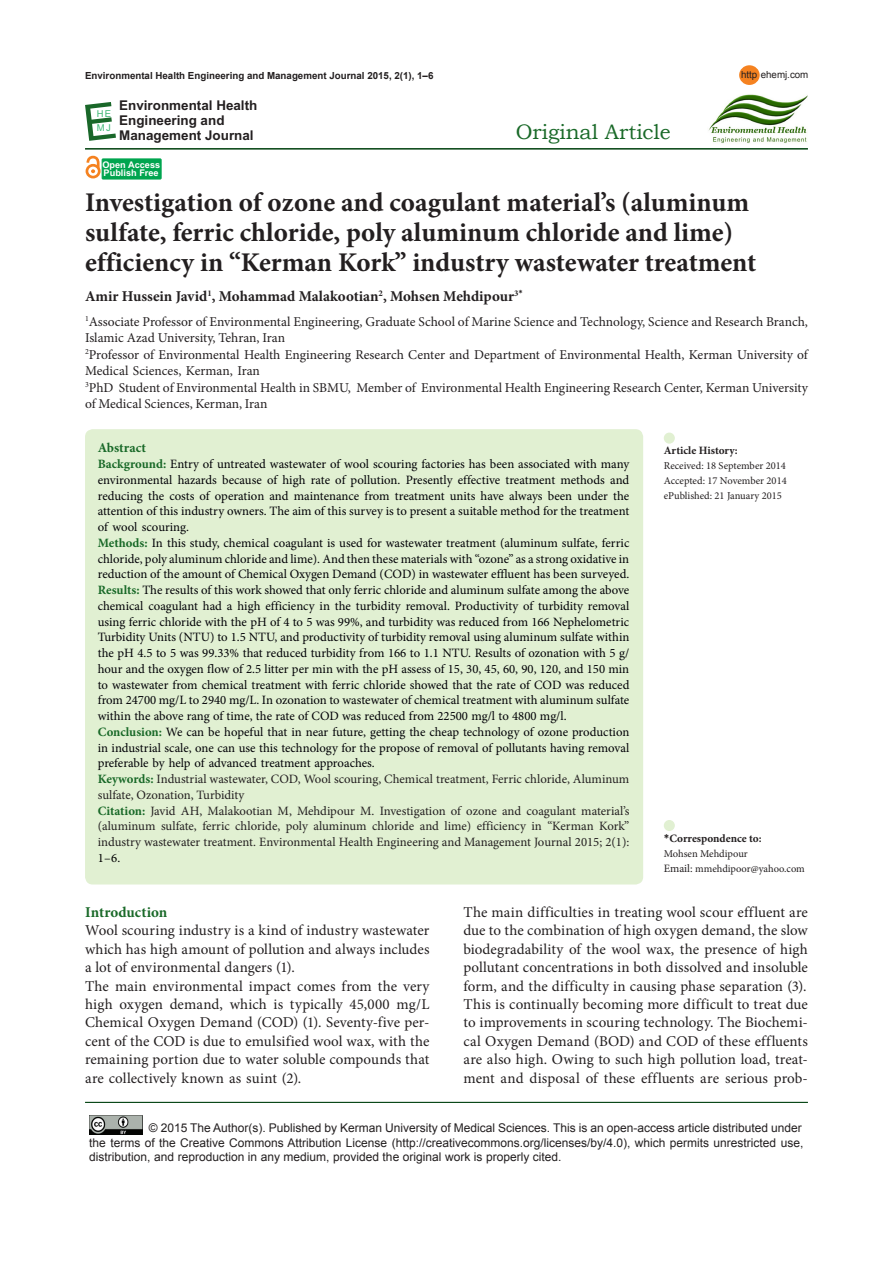
<style>
.page{position:relative;width:893px;height:1263px;background:#fff}
.page>*{position:absolute;margin:0;border:0;box-sizing:border-box;transform-origin:0 0}
.Default{font:700 27px/30px "Minion Pro";color:#231f20}
.t1{font:21px "Bookman Old Style";color:#196928}
.t2{font:15px/18.5px "Minion Pro";color:#231f20;text-align:justify}
.Default-2{font:700 15px "Minion Pro";color:#231f20}
.t3{font:700 15px "Minion Pro";color:#196928}
.Default-3{font:13.5px/16.5px "Minion Pro";color:#231f20}
.t4{font:700 13.5px/15px "Arial";color:#231f20}
.Default-4{font:700 13.5px "Minion Pro";color:#196928}
.Default-5{font:12.75px/15.8px "Minion Pro";color:#000005;text-align:justify}
.Default-6{font:12.75px/15.8px "Minion Pro";color:#231f20}
.t5{font:12px/14.4px "Arial";color:#231f20}
.t6{font:700 11.25px "Minion Pro";color:#231f20}
.t7{font:10.5px "Minion Pro";color:#231f20}
.t8{font:700 9.75px "Arial";color:#231f20}
.t9{font:9.75px "Arial";color:#231f20}
.t10{font:9.45px/14.5px "Arial";color:#41b977}
.t11{font:700 9.15px/9px "Arial";color:#fff}
.s1{font-weight:700;color:#196928}
.s2{color:#000}
.s3{font-family:"Calibri"}
.s4{font-size:11.25px}
</style>
<div class="page">
<hr style="left:85px;top:148px;width:723px;height:2px;background:#00410f">
<div style="left:85px;top:429px;width:558px;height:455px;background:#e1f0d2;border-radius:8px"></div>
<div style="left:664px;top:820px;width:11px;height:11px;background:#e1f0d2;border-radius:50%"></div>
<div style="left:664px;top:433px;width:11px;height:11px;background:#e1f0d2;border-radius:50%"></div>
<hr style="left:85px;top:1102px;width:723px;height:1px;background:#00410f">
<img style="left:708px;top:94px;width:100px;height:50px">
<svg style="left:85px;top:102px;width:31px;height:39px"></svg>
<img style="left:89px;top:1116px;width:54px;height:18px">
<div style="left:739px;top:65px;width:21px;height:20px;background:#f58220;border-radius:50%"></div>
<div style="left:102px;top:159px;width:59px;height:20px;background:#00a54f"></div>
<div style="left:102px;top:159px;width:59px;height:20px;border:1px solid #00a54f"></div>
<div style="left:86px;top:164px;width:15px;height:14px;border:3px solid #f58220;border-radius:50%"></div>
<svg style="left:85px;top:157px;width:16px;height:16px"></svg>
<p class="t8" style="left:85px;top:69px;width:350px">Environmental Health Engineering and Management Journal 2015, 2(1), 1–6</p>
<p class="t10" style="left:97px;top:106px;width:16px">HE<br>MJ</p>
<p class="t4" style="left:119px;top:98px;width:140px">Environmental Health<br>Engineering and<br>Management Journal</p>
<p class="t11" style="left:102px;top:160px;width:59px">Open Access<br>Publish Free</p>
<p class="t1" style="left:516px;top:118px;width:156px">Original Article</p>
<p class="t9" style="left:741px;top:69px;width:69px">http ehemj.com</p>
<p class="Default" style="left:85px;top:187px;width:673px">Investigation of ozone and coagulant material’s (aluminum sulfate, ferric chloride, poly aluminum chloride and lime) efficiency in “Kerman Kork” industry wastewater treatment</p>
<p class="Default-2" style="left:85px;top:285px;width:439px">Amir Hussein Javid<sup>1</sup>, Mohammad Malakootian<sup>2</sup>, Mohsen Mehdipour<sup>3</sup><sup>*</sup></p>
<p class="Default-3" style="left:85px;top:313px;width:724px"><sup>1</sup>Associate Professor of Environmental Engineering, Graduate School of Marine Science and Technology, Science and Research Branch,<br>Islamic Azad University, Tehran, Iran</p>
<p class="Default-3" style="left:85px;top:346px;width:724px"><sup>2</sup>Professor of Environmental Health Engineering Research Center and Department of Environmental Health, Kerman University of<br>Medical Sciences, Kerman, Iran</p>
<p class="Default-3" style="left:85px;top:379px;width:724px"><sup>3</sup>PhD Student of Environmental Health in SBMU, Member of Environmental Health Engineering Research Center, Kerman University of Medical Sciences, Kerman, Iran</p>
<p class="Default-4" style="left:98px;top:438px;width:50px">Abstract</p>
<p class="Default-5" style="left:98px;top:456px;width:533px"><span class="s1">Background:</span> Entry of untreated wastewater of wool scouring factories has been associated with many environmental hazards because of high rate of pollution. Presently effective treatment methods and reducing the costs of operation and maintenance from treatment units have always been under the attention of this industry owners. The aim of this survey is to present a suitable method for the treatment of wool scouring.</p>
<p class="Default-5" style="left:98px;top:535px;width:533px"><span class="s1">Methods:</span> In this study, chemical coagulant is used for wastewater treatment (aluminum sulfate, ferric chloride, poly aluminum chloride and lime). And then these materials with “ozone” as a strong oxidative in reduction of the amount of Chemical Oxygen Demand (COD) in wastewater effluent has been surveyed.</p>
<p class="Default-5" style="left:98px;top:582px;width:533px"><span class="s1">Results:</span> The results of this work showed that only ferric chloride and aluminum sulfate among the above chemical coagulant had a high efficiency in the turbidity removal. Productivity of turbidity removal using ferric chloride with the pH of 4 to 5 was 99%, and turbidity was reduced from 166 Nephelometric Turbidity Units (NTU) to 1.5 NTU, and productivity of turbidity removal using aluminum sulfate within the pH 4.5 to 5 was 99.33% that reduced turbidity from 166 to 1.1 NTU. Results of ozonation with 5 g/ hour and the oxygen flow of 2.5 litter per min with the pH assess of 15, 30, 45, 60, 90, 120, and 150 min to wastewater from chemical treatment with ferric chloride showed that the rate of COD was reduced from 24700 mg/L to 2940 mg/L. In ozonation to wastewater of chemical treatment with aluminum sulfate within the above rang of time, the rate of COD was reduced from 22500 mg/l to 4800 mg/l.</p>
<p class="Default-5" style="left:98px;top:724px;width:533px"><span class="s1">Conclusion:</span> We can be hopeful that in near future, getting the cheap technology of ozone production in industrial scale, one can use this technology for the propose of removal of pollutants having removal preferable by help of advanced treatment approaches.</p>
<p class="Default-6" style="left:98px;top:771px;width:533px"><span class="s1">Keywords:</span> Industrial wastewater, COD, Wool scouring, Chemical treatment, Ferric chloride, Aluminum sulfate, Ozonation, Turbidity</p>
<p class="Default-6" style="left:98px;top:803px;width:533px;text-align:justify"><span class="s1">Citation:</span> Javid AH, Malakootian M, Mehdipour M. Investigation of ozone and coagulant material’s (aluminum sulfate, ferric chloride, poly aluminum chloride and lime) efficiency in “Kerman Kork” industry wastewater treatment. Environmental Health Engineering and Management Journal 2015; 2(1):<br><span class="s2">1–6.</span></p>
<p class="t6" style="left:664px;top:443px;width:76px">Article History:</p>
<p class="t7" style="left:664px;top:459px;width:124px">Received: 18 September 2014</p>
<p class="t7" style="left:664px;top:474px;width:124px">Accepted: 17 November 2014</p>
<p class="t7" style="left:664px;top:489px;width:120px">ePublished: 21 January 2015</p>
<p class="t6" style="left:664px;top:830px;width:99px"><span class="s3">*</span>Correspondence to:</p>
<p class="t7" style="left:664px;top:847px;width:86px">Mohsen Mehdipour</p>
<p class="t7" style="left:664px;top:862px;width:143px"><span class="s4">Email:</span> mmehdipoor@yahoo.com</p>
<p class="t3" style="left:85px;top:901px;width:84px">Introduction</p>
<p class="t2" style="left:85px;top:921px;width:346px">Wool scouring industry is a kind of industry wastewater which has high amount of pollution and always includes a lot of environmental dangers (1).</p>
<p class="t2" style="left:85px;top:976px;width:346px">The main environmental impact comes from the very high oxygen demand, which is typically 45,000 mg/L Chemical Oxygen Demand (COD) (1). Seventy-five per&shy;cent of the COD is due to emulsified wool wax, with the remaining portion due to water soluble compounds that are collectively known as suint (2).</p>
<p class="t2" style="left:463px;top:903px;width:346px">The main difficulties in treating wool scour effluent are due to the combination of high oxygen demand, the slow biodegradability of the wool wax, the presence of high pollutant concentrations in both dissolved and insoluble form, and the difficulty in causing phase separation (3).</p>
<p class="t2" style="left:463px;top:995px;width:346px">This is continually becoming more difficult to treat due to improvements in scouring technology. The Biochemi&shy;cal Oxygen Demand (BOD) and COD of these effluents are also high. Owing to such high pollution load, treat&shy;ment and disposal of these effluents are serious prob-</p>
<p class="t5" style="left:89px;top:1121px;width:715px;text-indent:60px">© 2015 The Author(s). Published by Kerman University of Medical Sciences. This is an open-access article distributed under the terms of the Creative Commons Attribution License (http://creativecommons.org/licenses/by/4.0), which permits unrestricted use, distribution, and reproduction in any medium, provided the original work is properly cited.</p>
</div>
